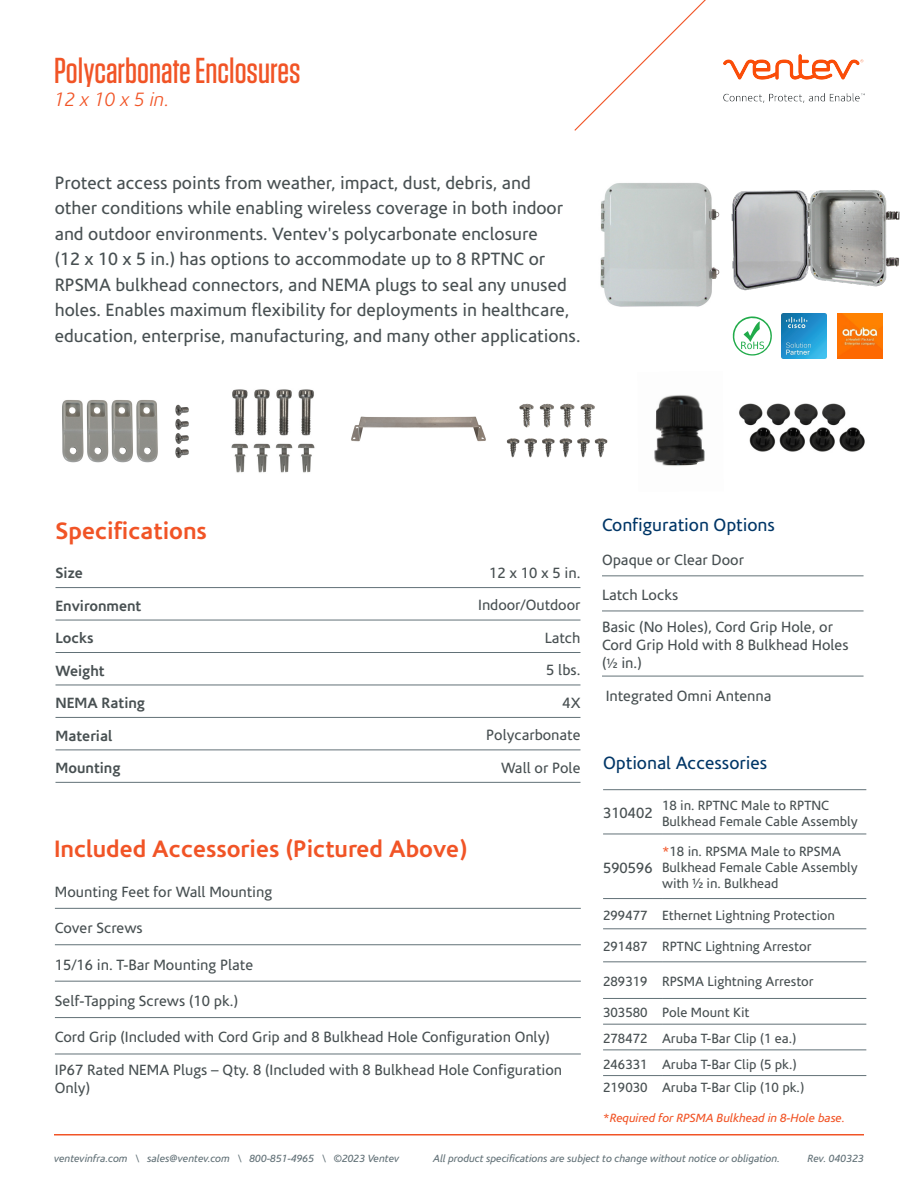
<style>
.page{position:relative;width:918px;height:1188px;background:#fff}
.page>*{position:absolute;margin:0;border:0;box-sizing:border-box;transform-origin:0 0}
.t1{font:500 36px "Tungsten";color:#f15426}
.Heading_3{font:700 24px "Corisande";color:#f15426}
.t2{font:italic 300 19.5px "Corisande";color:#f15426}
.Intro_Paragraph{font:18px/25.5px "Corisande";color:#485052}
.Heading_4{font:18px "Corisande";color:#003667}
.Right_Side_Chart{font:15px/18px "Corisande";color:#485052}
.Left_Side_Chart{font:15px/18px "Corisande";color:#485052}
.Left_Side_Chart-2{font:700 15px "Corisande";color:#485052}
.Right_Side_Chart-2{font:13.5px/16.2px "Corisande";color:#485052}
.Right_Side_Num_Chart{font:13.5px "Corisande";color:#485052}
.t3{font:italic 12px "Corisande";color:#f15426}
.t4{font:italic 10.5px "Corisande";color:#627177}
.s1{font-size:13.5px}
.s2{color:#f15426}
</style>
<div class="page">
<img style="left:777px;top:54px;width:88px;height:48px">
<svg style="left:574px;top:0;width:203px;height:131px"></svg>
<hr style="left:54px;top:1134px;width:810px;height:2px;background:#f15426">
<hr style="left:602px;top:576px;width:262px;height:1px;background:#627177">
<hr style="left:602px;top:611px;width:262px;height:1px;background:#627177">
<hr style="left:602px;top:676px;width:262px;height:1px;background:#627177">
<hr style="left:55px;top:908px;width:526px;height:1px;background:#627177">
<hr style="left:55px;top:944px;width:526px;height:1px;background:#627177">
<hr style="left:55px;top:981px;width:526px;height:1px;background:#627177">
<hr style="left:55px;top:1017px;width:526px;height:1px;background:#627177">
<hr style="left:55px;top:1054px;width:526px;height:1px;background:#627177">
<hr style="left:56px;top:587px;width:262px;height:1px;background:#627177">
<hr style="left:318px;top:587px;width:262px;height:1px;background:#627177">
<hr style="left:56px;top:620px;width:262px;height:1px;background:#627177">
<hr style="left:318px;top:620px;width:262px;height:1px;background:#627177">
<hr style="left:56px;top:652px;width:262px;height:1px;background:#627177">
<hr style="left:318px;top:652px;width:262px;height:1px;background:#627177">
<hr style="left:56px;top:685px;width:262px;height:1px;background:#627177">
<hr style="left:318px;top:685px;width:262px;height:1px;background:#627177">
<hr style="left:56px;top:717px;width:262px;height:1px;background:#627177">
<hr style="left:318px;top:717px;width:262px;height:1px;background:#627177">
<hr style="left:56px;top:750px;width:262px;height:1px;background:#627177">
<hr style="left:318px;top:750px;width:262px;height:1px;background:#627177">
<hr style="left:56px;top:782px;width:262px;height:1px;background:#627177">
<hr style="left:318px;top:782px;width:262px;height:1px;background:#627177">
<hr style="left:603px;top:789px;width:59px;height:1px;background:#627177">
<hr style="left:662px;top:789px;width:204px;height:1px;background:#627177">
<hr style="left:603px;top:834px;width:59px;height:1px;background:#627177">
<hr style="left:662px;top:834px;width:204px;height:1px;background:#627177">
<hr style="left:603px;top:898px;width:59px;height:1px;background:#627177">
<hr style="left:662px;top:898px;width:204px;height:1px;background:#627177">
<hr style="left:603px;top:929px;width:59px;height:1px;background:#627177">
<hr style="left:662px;top:929px;width:204px;height:1px;background:#627177">
<hr style="left:603px;top:962px;width:59px;height:1px;background:#627177">
<hr style="left:662px;top:962px;width:204px;height:1px;background:#627177">
<hr style="left:603px;top:998px;width:59px;height:1px;background:#627177">
<hr style="left:662px;top:998px;width:204px;height:1px;background:#627177">
<hr style="left:603px;top:1024px;width:59px;height:1px;background:#627177">
<hr style="left:662px;top:1024px;width:204px;height:1px;background:#627177">
<hr style="left:603px;top:1050px;width:59px;height:1px;background:#627177">
<hr style="left:662px;top:1050px;width:204px;height:1px;background:#627177">
<hr style="left:603px;top:1075px;width:59px;height:1px;background:#627177">
<hr style="left:662px;top:1075px;width:204px;height:1px;background:#627177">
<img style="left:600px;top:183px;width:120px;height:124px">
<img style="left:731px;top:190px;width:169px;height:101px">
<img style="left:351px;top:416px;width:135px;height:26px">
<img style="left:654px;top:395px;width:51px;height:71px">
<svg style="left:733px;top:316px;width:39px;height:40px"></svg>
<img style="left:781px;top:313px;width:46px;height:46px">
<img style="left:837px;top:313px;width:46px;height:46px">
<img style="left:62px;top:400px;width:127px;height:63px">
<img style="left:231px;top:389px;width:84px;height:84px">
<img style="left:506px;top:403px;width:102px;height:55px">
<img style="left:739px;top:403px;width:126px;height:49px">
<h1 class="t1" style="left:54px;top:52px;width:248px">Polycarbonate Enclosures</h1>
<p class="t2" style="left:54px;top:89px;width:117px">12 x 10 x 5 in.</p>
<p class="Intro_Paragraph" style="left:55px;top:170px;width:527px">Protect access points from weather, impact, dust, debris, and<br>other conditions while enabling wireless coverage in both indoor and outdoor environments. Ventev's polycarbonate enclosure<br>(12 x 10 x 5 in.) has options to accommodate up to 8 RPTNC or RPSMA bulkhead connectors, and NEMA plugs to seal any unused holes. Enables maximum flexibility for deployments in healthcare, education, enterprise, manufacturing, and many other applications.</p>
<p class="Heading_3" style="left:56px;top:517px;width:153px">Specifications</p>
<p class="Left_Side_Chart-2" style="left:56px;top:564px;width:29px">Size</p>
<p class="Right_Side_Chart" style="left:489px;top:564px;width:93px">12 x 10 x 5 in.</p>
<p class="Left_Side_Chart-2" style="left:56px;top:597px;width:87px">Environment</p>
<p class="Right_Side_Chart" style="left:478px;top:597px;width:104px">Indoor/Outdoor</p>
<p class="Left_Side_Chart-2" style="left:56px;top:629px;width:40px">Locks</p>
<p class="Right_Side_Chart" style="left:545px;top:629px;width:37px">Latch</p>
<p class="Left_Side_Chart-2" style="left:56px;top:662px;width:51px">Weight</p>
<p class="Right_Side_Chart" style="left:546px;top:662px;width:36px">5 lbs.</p>
<p class="Left_Side_Chart-2" style="left:56px;top:694px;width:91px">NEMA Rating</p>
<p class="Right_Side_Chart" style="left:562px;top:694px;width:20px">4X</p>
<p class="Left_Side_Chart-2" style="left:56px;top:727px;width:58px">Material</p>
<p class="Right_Side_Chart" style="left:486px;top:727px;width:96px">Polycarbonate</p>
<p class="Left_Side_Chart-2" style="left:56px;top:759px;width:67px">Mounting</p>
<p class="Right_Side_Chart" style="left:501px;top:759px;width:81px">Wall or Pole</p>
<p class="Heading_3" style="left:54px;top:835px;width:415px">Included Accessories (Pictured Above)</p>
<p class="Left_Side_Chart" style="left:55px;top:883px;width:219px">Mounting Feet for Wall Mounting</p>
<p class="Right_Side_Chart" style="left:55px;top:919px;width:89px">Cover Screws</p>
<p class="Right_Side_Chart" style="left:55px;top:956px;width:200px">15/16 in. T-Bar Mounting Plate</p>
<p class="Right_Side_Chart" style="left:55px;top:992px;width:185px">Self-Tapping Screws (10 pk.)</p>
<p class="Right_Side_Chart" style="left:55px;top:1029px;width:496px">Cord Grip (Included with Cord Grip and 8 Bulkhead Hole Configuration Only)</p>
<p class="Right_Side_Chart" style="left:55px;top:1061px;width:509px">IP67 Rated NEMA Plugs – Qty. 8 (Included with 8 Bulkhead Hole Configuration<br>Only)</p>
<p class="Heading_4" style="left:602px;top:515px;width:174px">Configuration Options</p>
<p class="Left_Side_Chart" style="left:602px;top:551px;width:143px">Opaque or Clear Door</p>
<p class="Left_Side_Chart" style="left:602px;top:586px;width:78px">Latch Locks</p>
<p class="Left_Side_Chart" style="left:602px;top:618px;width:248px">Basic (No Holes), Cord Grip Hole, or<br>Cord Grip Hold with 8 Bulkhead Holes (<span class="s1">½</span> in.)</p>
<p class="Left_Side_Chart" style="left:606px;top:687px;width:167px">Integrated Omni Antenna</p>
<p class="Heading_4" style="left:603px;top:753px;width:166px">Optional Accessories</p>
<p class="Right_Side_Chart" style="left:603px;top:805px;width:51px">310402</p>
<p class="Right_Side_Chart-2" style="left:662px;top:797px;width:197px">18 in. RPTNC Male to RPTNC<br>Bulkhead Female Cable Assembly</p>
<p class="Right_Side_Chart" style="left:603px;top:859px;width:51px">590596</p>
<p class="Right_Side_Chart-2" style="left:662px;top:844px;width:197px"><span class="s2">*</span>18 in. RPSMA Male to RPSMA<br>Bulkhead Female Cable Assembly with ½ in. Bulkhead</p>
<p class="Right_Side_Chart-2" style="left:603px;top:907px;width:46px">299477</p>
<p class="Right_Side_Num_Chart" style="left:662px;top:908px;width:174px">Ethernet Lightning Protection</p>
<p class="Right_Side_Chart-2" style="left:603px;top:939px;width:46px">291487</p>
<p class="Right_Side_Num_Chart" style="left:662px;top:939px;width:151px">RPTNC Lightning Arrestor</p>
<p class="Right_Side_Chart-2" style="left:603px;top:974px;width:46px">289319</p>
<p class="Right_Side_Chart-2" style="left:662px;top:974px;width:153px">RPSMA Lightning Arrestor</p>
<p class="Right_Side_Chart-2" style="left:603px;top:1005px;width:46px">303580</p>
<p class="Right_Side_Chart-2" style="left:662px;top:1005px;width:89px">Pole Mount Kit</p>
<p class="Right_Side_Chart-2" style="left:603px;top:1031px;width:46px">278472</p>
<p class="Right_Side_Chart-2" style="left:662px;top:1031px;width:136px">Aruba T-Bar Clip (1 ea.)</p>
<p class="Right_Side_Chart-2" style="left:603px;top:1056px;width:46px">246331</p>
<p class="Right_Side_Chart-2" style="left:662px;top:1056px;width:136px">Aruba T-Bar Clip (5 pk.)</p>
<p class="Right_Side_Chart-2" style="left:603px;top:1079px;width:46px">219030</p>
<p class="Right_Side_Chart-2" style="left:662px;top:1079px;width:144px">Aruba T-Bar Clip (10 pk.)</p>
<p class="t3" style="left:603px;top:1111px;width:243px">*Required for RPSMA Bulkhead in 8-Hole base.</p>
<p class="t4" style="left:54px;top:1153px;width:347px">ventevinfra.com \ sales@ventev.com \ 800-851-4965 \ ©2023 Ventev</p>
<p class="t4" style="left:433px;top:1153px;width:348px">All product specifications are subject to change without notice or obligation.</p>
<p class="t4" style="left:807px;top:1153px;width:58px">Rev. 040323</p>
</div>
